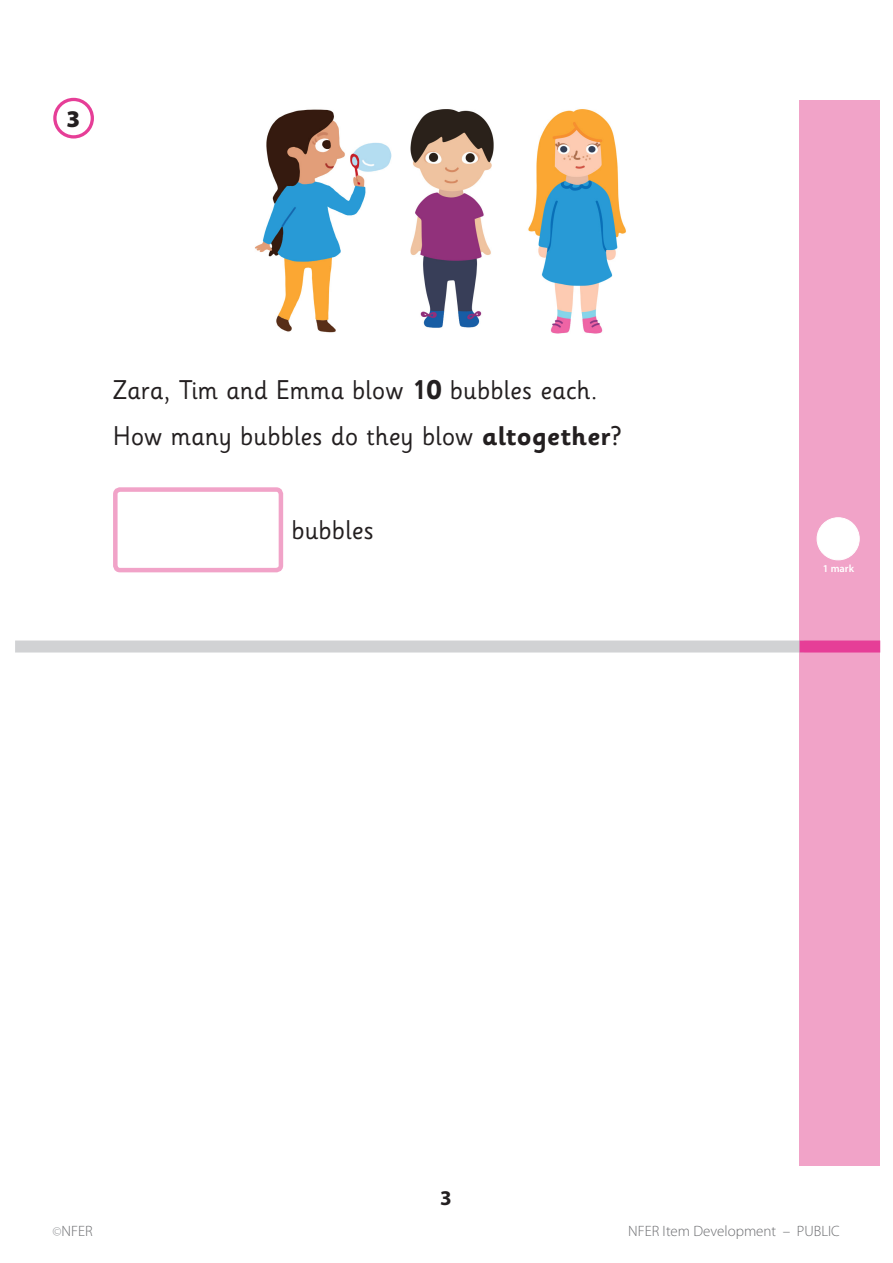
<style>
.page{position:relative;width:893px;height:1263px;background:#fff}
.page>*{position:absolute;margin:0;border:0;box-sizing:border-box;transform-origin:0 0}
.Initial_Paragraph{font:27px "Sass Prim Inft";letter-spacing:.005em;color:#231f20}
.Body_Text_Paras{font:27px "Sass Prim Inft";color:#231f20}
.t1{font:900 24px "Myriad Pro";color:#231f20}
.t2{font:700 21px "Myriad Pro";color:#231f20}
.t3{font:300 15px "Myriad Pro";color:#6c6d70}
.t4{font:600 10.5px "Myriad Pro";color:#fff}
.s1{font-weight:700}
.s2{font-size:13.5px;color:#939598}
</style>
<div class="page">
<div style="left:799px;top:100px;width:81px;height:1065px;background:#f1a3c8"></div>
<div style="left:53px;top:98px;width:41px;height:41px;border:3px solid #e63e97;border-radius:50%"></div>
<div style="left:817px;top:518px;width:42px;height:42px;background:#fff;border-radius:50%"></div>
<div style="left:817px;top:517px;width:42px;height:43px;border:1px solid #fff;border-radius:50%"></div>
<div style="left:15px;top:640px;width:789px;height:12px;background:#d1d2d4"></div>
<div style="left:799px;top:640px;width:81px;height:12px;background:#e63e97"></div>
<img style="left:255px;top:109px;width:371px;height:225px">
<div style="left:113px;top:487px;width:170px;height:85px;border:4px solid #f1a3c8;border-radius:5px"></div>
<p class="t1" style="left:67px;top:105px;width:15px">3</p>
<p class="Initial_Paragraph" style="left:113px;top:375px;width:486px">Zara, Tim and Emma blow <span class="s1">10</span> bubbles each.</p>
<p class="Initial_Paragraph" style="left:113px;top:420px;width:510px">How many bubbles do they blow <span class="s1">altogether</span>?</p>
<p class="Body_Text_Paras" style="left:291px;top:514px;width:84px">bubbles</p>
<p class="t4" style="left:823px;top:562px;width:33px">1 mark</p>
<p class="t2" style="left:440px;top:1184px;width:13px">3</p>
<p class="t3" style="left:52px;top:1222px;width:42px"><span class="s2">©</span>NFER</p>
<p class="t3" style="left:628px;top:1222px;width:213px">NFER Item Development – PUBLIC</p>
</div>
